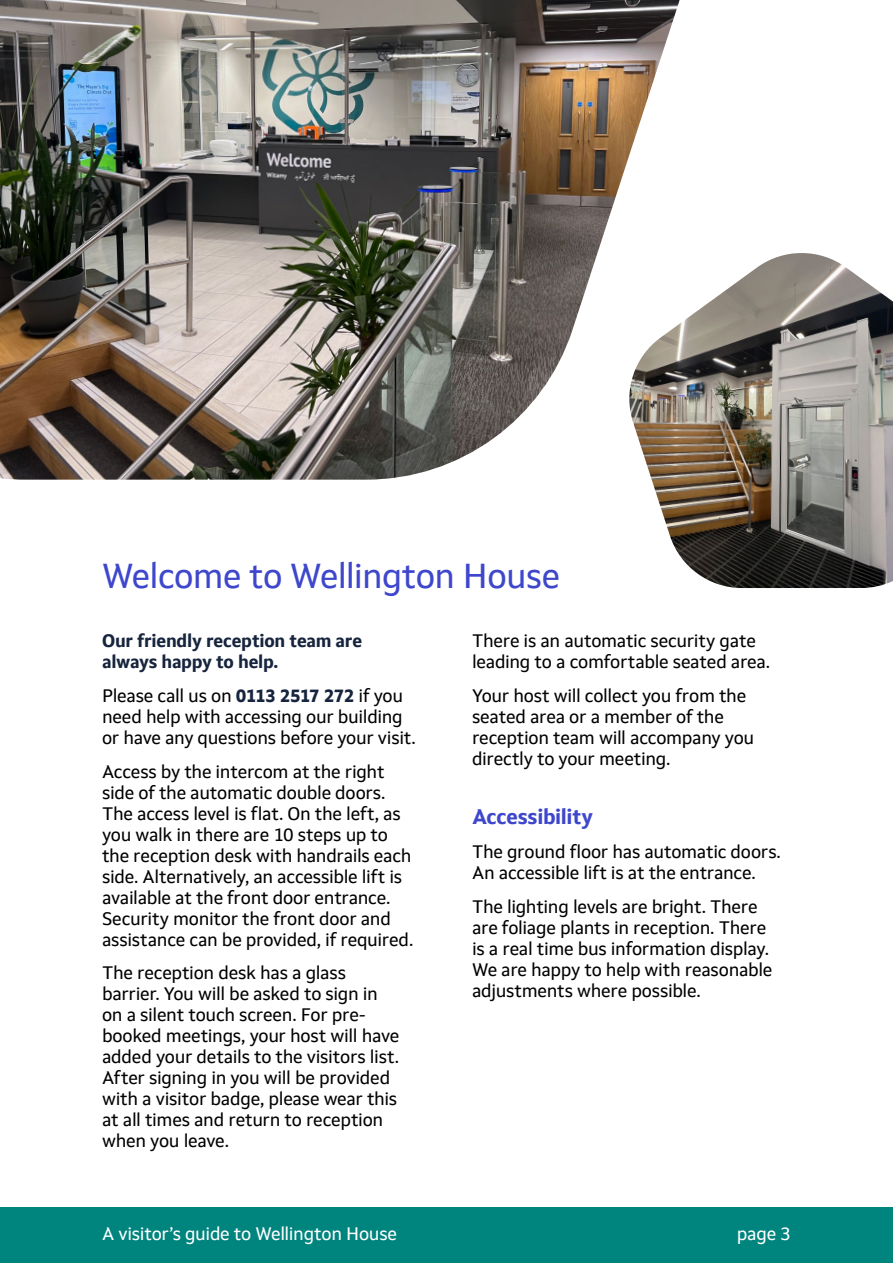
<style>
.page{position:relative;width:893px;height:1263px;background:#fff}
.page>*{position:absolute;margin:0;border:0;box-sizing:border-box;transform-origin:0 0}
.Section_header__H2{font:34.5px "Setimo";letter-spacing:-.02em;color:#3e47cc}
.Subhead_level_1__H3{font:700 21px "Setimo";letter-spacing:-.01em;color:#3e47cc}
.Body_text{font:18px/21px "Setimo";letter-spacing:-.015em;color:#000}
.Body_text-2{font:700 18px/21px "Setimo";letter-spacing:-.015em;color:#17243d}
.t1{font:18px "Setimo";letter-spacing:-.015em;color:#fff}
.s1{font-weight:700;color:#17243d}
</style>
<div class="page">
<div style="left:0;top:1208px;width:893px;height:55px;background:#00847e"></div>
<img style="left:652px;top:253px;width:241px;height:335px">
<img style="left:0;top:0;width:680px;height:480px">
<h2 class="Section_header__H2" style="left:102px;top:555px;width:459px">Welcome to Wellington House</h2>
<p class="Body_text-2" style="left:102px;top:630px;width:262px">Our friendly reception team are always happy to help.</p>
<p class="Body_text" style="left:102px;top:685px;width:315px">Please call us on <span class="s1">0113 2517 272</span> if you need help with accessing our building or have any questions before your visit.</p>
<p class="Body_text" style="left:102px;top:760px;width:313px">Access by the intercom at the right side of the automatic double doors.<br>The access level is flat. On the left, as you walk in there are 10 steps up to the reception desk with handrails each side. Alternatively, an accessible lift is available at the front door entrance.<br>Security monitor the front door and assistance can be provided, if required.</p>
<p class="Body_text" style="left:102px;top:962px;width:299px">The reception desk has a glass barrier. You will be asked to sign in on a silent touch screen. For pre&shy;booked meetings, your host will have added your details to the visitors list.<br>After signing in you will be provided with a visitor badge, please wear this at all times and return to reception when you leave.</p>
<p class="Body_text" style="left:472px;top:630px;width:300px">There is an automatic security gate leading to a comfortable seated area.</p>
<p class="Body_text" style="left:472px;top:685px;width:284px">Your host will collect you from the seated area or a member of the reception team will accompany you directly to your meeting.</p>
<h3 class="Subhead_level_1__H3" style="left:472px;top:804px;width:123px">Accessibility</h3>
<p class="Body_text" style="left:472px;top:841px;width:310px">The ground floor has automatic doors.<br>An accessible lift is at the entrance.</p>
<p class="Body_text" style="left:472px;top:895px;width:302px">The lighting levels are bright. There are foliage plants in reception. There is a real time bus information display.<br>We are happy to help with reasonable adjustments where possible.</p>
<p class="t1" style="left:102px;top:1223px;width:297px">A visitor’s guide to Wellington House</p>
<p class="t1" style="left:737px;top:1223px;width:56px">page 3</p>
</div>
